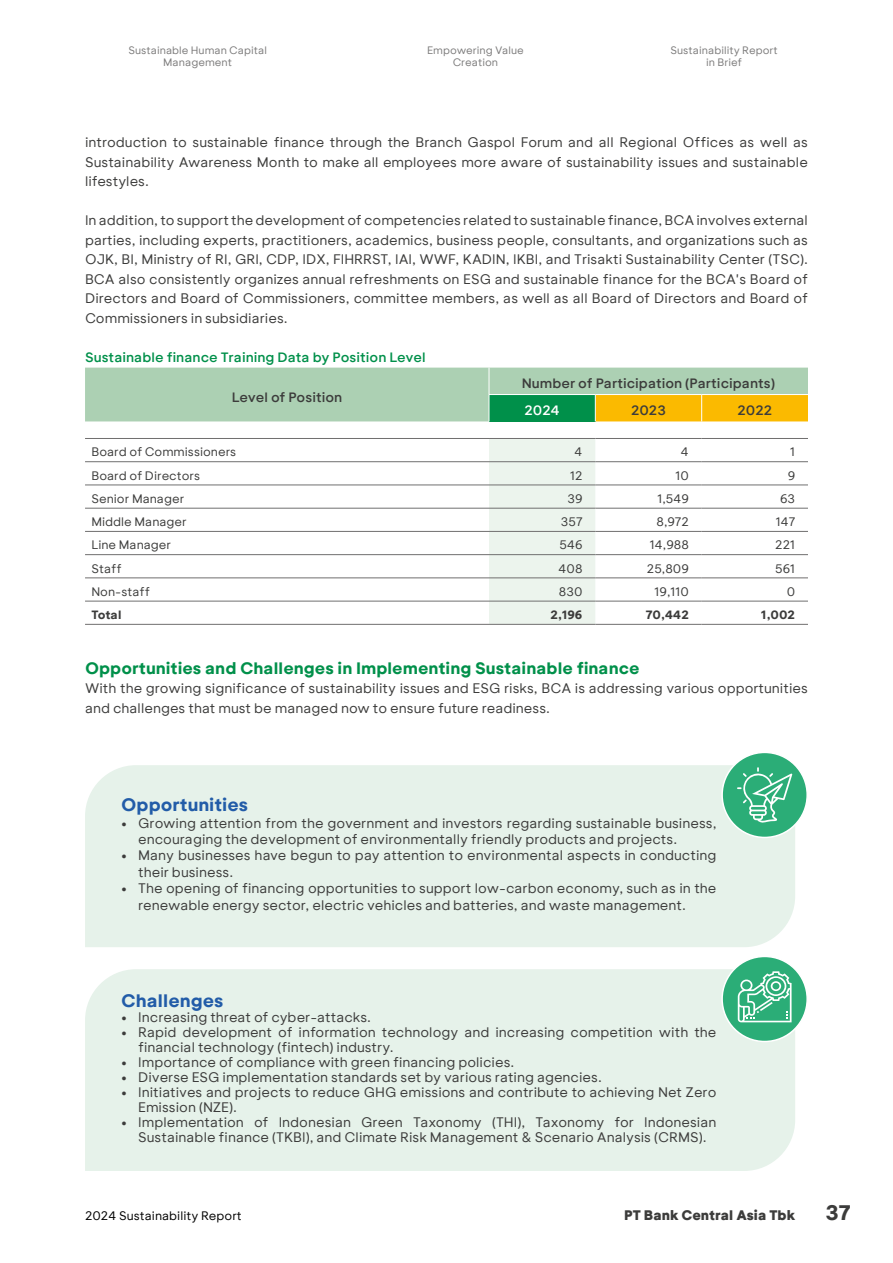
<style>
.page{position:relative;width:893px;height:1263px;background:#fff}
.page>*{position:absolute;margin:0;border:0;box-sizing:border-box;transform-origin:0 0}
.t1{font:700 21px "BCA Sans";color:#3c3c3b}
.t2{font:700 18px "BCA Sans";color:#225ca8}
.t3{font:700 16.5px "BCA Sans";color:#00904a}
.t4{font:13.5px/19.5px "BCA Sans";color:#3c3c3b}
.t5{font:600 13.5px "BCA Sans";color:#3c3c3b}
.t6{font:600 13.5px "BCA Sans";color:#00904a}
.t7{font:800 13.5px "BCA Sans";color:#3c3c3b}
.t8{font:600 13.5px "BCA Sans";color:#fff}
.t9{font:12px "BCA Sans";color:#3c3c3b}
.t10{font:12px "BCA Sans";color:#000}
.t11{font:700 12px "BCA Sans";color:#3c3c3b}
.t12{font:10.5px/12.6px "BCA Sans";color:#7c7b7b;text-align:center}
</style>
<div class="page">
<div style="left:489px;top:439px;width:106px;height:185px;background:#ecf4ed"></div>
<hr style="left:85px;top:461px;width:404px;height:1px;background:#706f6f">
<hr style="left:489px;top:461px;width:106px;height:1px;background:#706f6f">
<hr style="left:595px;top:461px;width:107px;height:1px;background:#706f6f">
<hr style="left:702px;top:461px;width:106px;height:1px;background:#706f6f">
<hr style="left:85px;top:485px;width:404px;height:1px;background:#706f6f">
<hr style="left:489px;top:485px;width:106px;height:1px;background:#706f6f">
<hr style="left:595px;top:485px;width:107px;height:1px;background:#706f6f">
<hr style="left:702px;top:485px;width:106px;height:1px;background:#706f6f">
<hr style="left:85px;top:508px;width:404px;height:1px;background:#706f6f">
<hr style="left:489px;top:508px;width:106px;height:1px;background:#706f6f">
<hr style="left:595px;top:508px;width:107px;height:1px;background:#706f6f">
<hr style="left:702px;top:508px;width:106px;height:1px;background:#706f6f">
<hr style="left:85px;top:531px;width:404px;height:1px;background:#706f6f">
<hr style="left:489px;top:531px;width:106px;height:1px;background:#706f6f">
<hr style="left:595px;top:531px;width:107px;height:1px;background:#706f6f">
<hr style="left:702px;top:531px;width:106px;height:1px;background:#706f6f">
<hr style="left:85px;top:554px;width:404px;height:1px;background:#706f6f">
<hr style="left:489px;top:554px;width:106px;height:1px;background:#706f6f">
<hr style="left:595px;top:554px;width:107px;height:1px;background:#706f6f">
<hr style="left:702px;top:554px;width:106px;height:1px;background:#706f6f">
<hr style="left:85px;top:578px;width:404px;height:1px;background:#706f6f">
<hr style="left:489px;top:578px;width:106px;height:1px;background:#706f6f">
<hr style="left:595px;top:578px;width:107px;height:1px;background:#706f6f">
<hr style="left:702px;top:578px;width:106px;height:1px;background:#706f6f">
<hr style="left:85px;top:601px;width:404px;height:1px;background:#706f6f">
<hr style="left:489px;top:601px;width:106px;height:1px;background:#706f6f">
<hr style="left:595px;top:601px;width:107px;height:1px;background:#706f6f">
<hr style="left:702px;top:601px;width:106px;height:1px;background:#706f6f">
<hr style="left:85px;top:624px;width:404px;height:1px;background:#706f6f">
<hr style="left:489px;top:624px;width:106px;height:1px;background:#706f6f">
<hr style="left:595px;top:624px;width:107px;height:1px;background:#706f6f">
<hr style="left:702px;top:624px;width:106px;height:1px;background:#706f6f">
<svg style="left:85px;top:368px;width:723px;height:53px;background:#abc892"></svg>
<hr style="left:85px;top:438px;width:404px;height:1px;background:#706f6f">
<hr style="left:489px;top:438px;width:106px;height:1px;background:#706f6f">
<hr style="left:595px;top:438px;width:107px;height:1px;background:#706f6f">
<hr style="left:702px;top:438px;width:106px;height:1px;background:#706f6f">
<div style="left:85px;top:765px;width:710px;height:182px;background:#e6f2ea"></div>
<div style="left:722px;top:752px;width:85px;height:85px;background:#2bad77;border-radius:50%"></div>
<div style="left:721px;top:752px;width:87px;height:86px;border:2px solid #fff;border-radius:50%"></div>
<svg style="left:737px;top:767px;width:55px;height:56px"></svg>
<div style="left:85px;top:969px;width:710px;height:202px;background:#e6f2ea"></div>
<div style="left:722px;top:956px;width:85px;height:85px;background:#2bad77;border-radius:50%"></div>
<div style="left:721px;top:956px;width:87px;height:86px;border:2px solid #fff;border-radius:50%"></div>
<svg style="left:738px;top:971px;width:53px;height:51px"></svg>
<p class="t12" style="left:128px;top:43px;width:140px">Sustainable Human Capital<br>Management</p>
<p class="t12" style="left:427px;top:43px;width:98px">Empowering Value<br>Creation</p>
<p class="t12" style="left:670px;top:43px;width:109px">Sustainability Report in Brief</p>
<p class="t4" style="left:85px;top:132px;width:724px;text-align:justify">introduction to sustainable finance through the Branch Gaspol Forum and all Regional Offices as well as Sustainability Awareness Month to make all employees more aware of sustainability issues and sustainable lifestyles.</p>
<p class="t4" style="left:85px;top:210px;width:724px;text-align:justify">In addition, to support the development of competencies related to sustainable finance, BCA involves external parties, including experts, practitioners, academics, business people, consultants, and organizations such as OJK, BI, Ministry of RI, GRI, CDP, IDX, FIHRRST, IAI, WWF, KADIN, IKBI, and Trisakti Sustainability Center (TSC).<br>BCA also consistently organizes annual refreshments on ESG and sustainable finance for the BCA's Board of Directors and Board of Commissioners, committee members, as well as all Board of Directors and Board of Commissioners in subsidiaries.</p>
<p class="t6" style="left:85px;top:348px;width:342px">Sustainable finance Training Data by Position Level</p>
<p class="t5" style="left:232px;top:388px;width:112px">Level of Position</p>
<p class="t5" style="left:522px;top:375px;width:255px">Number of Participation (Participants)</p>
<p class="t8" style="left:524px;top:402px;width:37px">2024</p>
<p class="t5" style="left:631px;top:402px;width:37px">2023</p>
<p class="t5" style="left:737px;top:402px;width:36px">2022</p>
<p class="t9" style="left:91px;top:445px;width:146px">Board of Commissioners</p>
<p class="t9" style="left:575px;top:445px;width:10px">4</p>
<p class="t9" style="left:681px;top:445px;width:10px">4</p>
<p class="t9" style="left:790px;top:445px;width:6px">1</p>
<p class="t9" style="left:91px;top:468px;width:110px">Board of Directors</p>
<p class="t9" style="left:570px;top:468px;width:14px">12</p>
<p class="t9" style="left:675px;top:468px;width:15px">10</p>
<p class="t9" style="left:788px;top:468px;width:9px">9</p>
<p class="t9" style="left:91px;top:491px;width:94px">Senior Manager</p>
<p class="t9" style="left:567px;top:491px;width:17px">39</p>
<p class="t9" style="left:657px;top:491px;width:33px">1,549</p>
<p class="t9" style="left:780px;top:491px;width:17px">63</p>
<p class="t9" style="left:91px;top:514px;width:97px">Middle Manager</p>
<p class="t9" style="left:561px;top:514px;width:23px">357</p>
<p class="t9" style="left:657px;top:514px;width:34px">8,972</p>
<p class="t9" style="left:776px;top:514px;width:21px">147</p>
<p class="t9" style="left:91px;top:537px;width:81px">Line Manager</p>
<p class="t9" style="left:559px;top:537px;width:25px">546</p>
<p class="t9" style="left:650px;top:537px;width:40px">14,988</p>
<p class="t9" style="left:775px;top:537px;width:21px">221</p>
<p class="t9" style="left:91px;top:561px;width:32px">Staff</p>
<p class="t9" style="left:558px;top:561px;width:25px">408</p>
<p class="t9" style="left:647px;top:561px;width:43px">25,809</p>
<p class="t9" style="left:775px;top:561px;width:21px">561</p>
<p class="t9" style="left:91px;top:584px;width:60px">Non-staff</p>
<p class="t9" style="left:559px;top:584px;width:25px">830</p>
<p class="t9" style="left:655px;top:584px;width:36px">19,110</p>
<p class="t9" style="left:787px;top:584px;width:10px">0</p>
<p class="t11" style="left:91px;top:607px;width:32px">Total</p>
<p class="t11" style="left:551px;top:607px;width:33px">2,196</p>
<p class="t11" style="left:646px;top:607px;width:44px">70,442</p>
<p class="t11" style="left:761px;top:607px;width:35px">1,002</p>
<p class="t3" style="left:85px;top:657px;width:556px">Opportunities and Challenges in Implementing Sustainable finance</p>
<p class="t4" style="left:85px;top:678px;width:724px">With the growing significance of sustainability issues and ESG risks, BCA is addressing various opportunities and challenges that must be managed now to ensure future readiness.</p>
<h2 class="t2" style="left:121px;top:793px;width:129px">Opportunities</h2>
<p class="t4" style="left:138px;top:814px;width:580px;line-height:16.5px;text-indent:-17px">• Growing attention from the government and investors regarding sustainable business, encouraging the development of environmentally friendly products and projects.</p>
<p class="t4" style="left:138px;top:847px;width:580px;line-height:16.5px;text-indent:-17px">• Many businesses have begun to pay attention to environmental aspects in conducting their business.</p>
<p class="t4" style="left:138px;top:880px;width:580px;line-height:16.5px;text-indent:-17px">• The opening of financing opportunities to support low-carbon economy, such as in the renewable energy sector, electric vehicles and batteries, and waste management.</p>
<h2 class="t2" style="left:121px;top:989px;width:104px">Challenges</h2>
<p class="t4" style="left:121px;top:1007px;width:251px">• Increasing threat of cyber-attacks.</p>
<p class="t4" style="left:138px;top:1024px;width:580px;line-height:15px;text-indent:-17px">• Rapid development of information technology and increasing competition with the financial technology (fintech) industry.</p>
<p class="t4" style="left:121px;top:1052px;width:395px">• Importance of compliance with green financing policies.</p>
<p class="t4" style="left:121px;top:1067px;width:482px">• Diverse ESG implementation standards set by various rating agencies.</p>
<p class="t4" style="left:138px;top:1084px;width:580px;line-height:15px;text-indent:-17px">• Initiatives and projects to reduce GHG emissions and contribute to achieving Net Zero<br>Emission (NZE).</p>
<p class="t4" style="left:121px;top:1114px;width:597px;line-height:15px;text-align:center">• Implementation of Indonesian Green Taxonomy (THI), Taxonomy for Indonesian<br>Sustainable finance (TKBI), and Climate Risk Management &amp; Scenario Analysis (CRMS).</p>
<p class="t10" style="left:85px;top:1209px;width:158px">2024 Sustainability Report</p>
<p class="t7" style="left:624px;top:1207px;width:173px">PT Bank Central Asia Tbk</p>
<h1 class="t1" style="left:825px;top:1200px;width:27px">37</h1>
</div>
